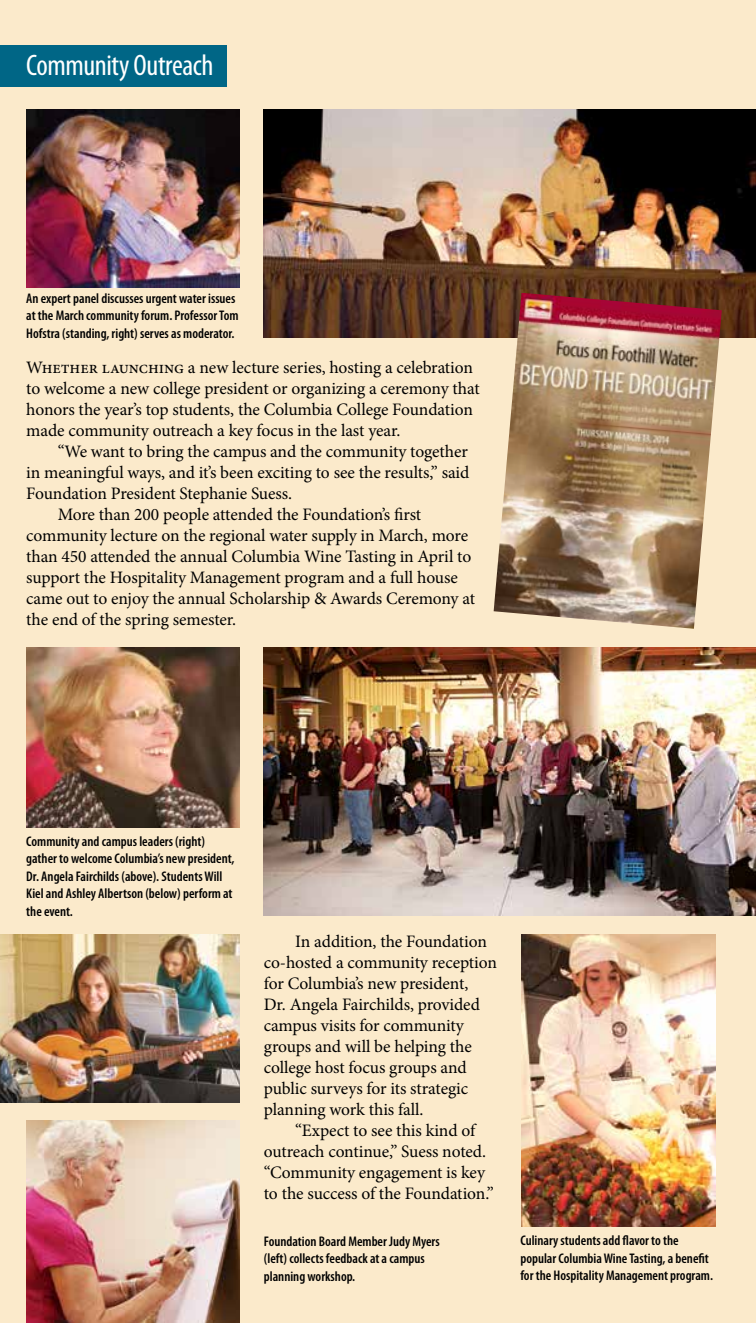
<style>
.page{position:relative;width:756px;height:1323px;background:#fbeacb}
.page>*{position:absolute;margin:0;border:0;box-sizing:border-box;transform-origin:0 0}
.t1{font:condensed 29.75px "Myriad Pro";letter-spacing:-.015em;color:#fff}
.t2{font:17.5px/21px "Minion Pro";letter-spacing:-.01em;color:#000}
.t3{font:600 condensed 14px/17.5px "Myriad Pro";color:#000}
</style>
<div class="page">
<div style="left:0;top:45px;width:226px;height:42px;background:#006686"></div>
<img style="left:26px;top:1120px;width:214px;height:203px">
<img style="left:264px;top:648px;width:492px;height:267px">
<img style="left:26px;top:648px;width:214px;height:180px">
<img style="left:521px;top:935px;width:194px;height:292px">
<img style="left:26px;top:109px;width:214px;height:178px">
<img style="left:0;top:935px;width:240px;height:167px">
<img style="left:264px;top:109px;width:492px;height:228px">
<img style="left:494px;top:293px;width:228px;height:336px">
<h1 class="t1" style="left:26px;top:47px;width:189px">Community Outreach</h1>
<p class="t3" style="left:26px;top:289px;width:214px">An expert panel discusses urgent water issues at the March community forum. Professor Tom<br>Hofstra (standing, right) serves as moderator.</p>
<p class="t2" style="left:26px;top:357px;width:455px">Whether launching a new lecture series, hosting a celebration to welcome a new college president or organizing a ceremony that honors the year’s top students, the Columbia College Foundation made community outreach a key focus in the last year.</p>
<p class="t2" style="left:58px;top:441px;width:412px">“We want to bring the campus and the community together</p>
<p class="t2" style="left:26px;top:462px;width:445px">in meaningful ways, and it’s been exciting to see the results,” said</p>
<p class="t2" style="left:26px;top:483px;width:267px">Foundation President Stephanie Suess.</p>
<p class="t2" style="left:58px;top:504px;width:365px">More than 200 people attended the Foundation’s first</p>
<p class="t2" style="left:26px;top:525px;width:443px">community lecture on the regional water supply in March, more</p>
<p class="t2" style="left:26px;top:546px;width:447px">than 450 attended the annual Columbia Wine Tasting in April to</p>
<p class="t2" style="left:26px;top:567px;width:433px">support the Hospitality Management program and a full house</p>
<p class="t2" style="left:26px;top:588px;width:450px">came out to enjoy the annual Scholarship &amp; Awards Ceremony at</p>
<p class="t2" style="left:26px;top:609px;width:211px">the end of the spring semester.</p>
<p class="t3" style="left:26px;top:832px;width:210px">Community and campus leaders (right) gather to welcome Columbia’s new president, Dr. Angela Fairchilds (above). Students Will Kiel and Ashley Albertson (below) perform at the event.</p>
<p class="t2" style="left:264px;top:931px;width:235px;text-indent:32px">In addition, the Foundation co-hosted a community reception for Columbia’s new president,<br>Dr. Angela Fairchilds, provided campus visits for community groups and will be helping the college host focus groups and public surveys for its strategic planning work this fall.</p>
<p class="t2" style="left:264px;top:1120px;width:232px;text-indent:32px">“Expect to see this kind of outreach continue,” Suess noted. “Community engagement is key to the success of the Foundation.”</p>
<p class="t3" style="left:264px;top:1232px;width:177px">Foundation Board Member Judy Myers (left) collects feedback at a campus planning workshop.</p>
<p class="t3" style="left:520px;top:1231px;width:194px">Culinary students add flavor to the popular Columbia Wine Tasting, a benefit for the Hospitality Management program.</p>
</div>
